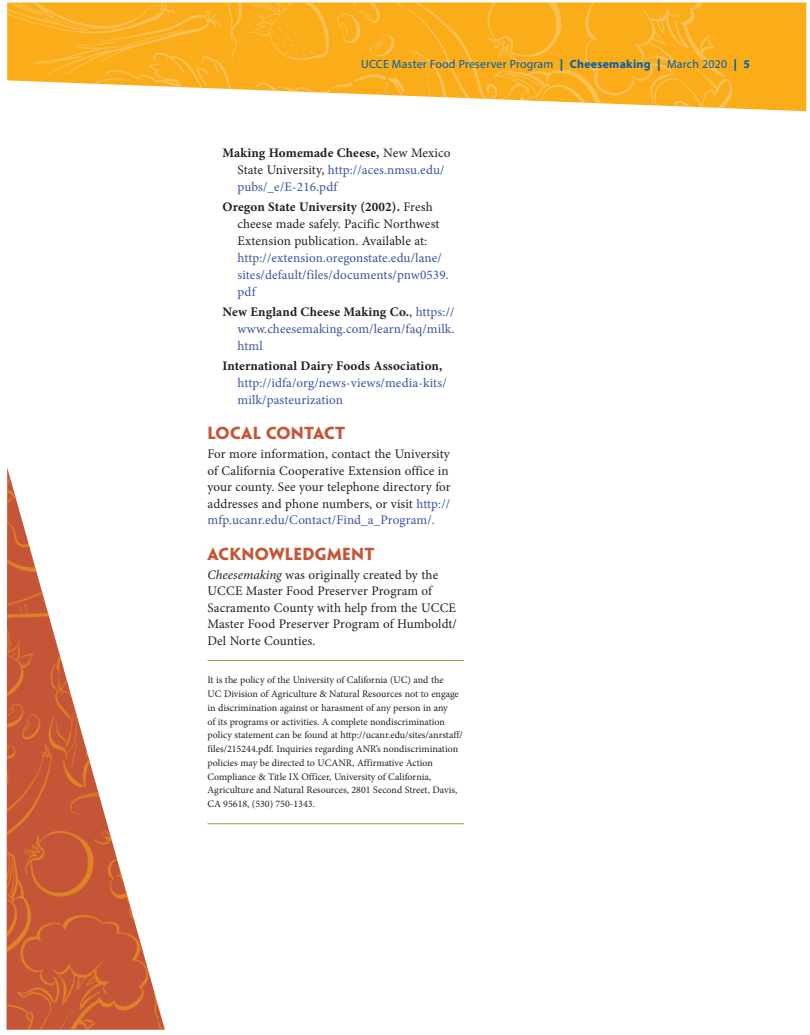
<style>
.page{position:relative;width:810px;height:1035px;background:#fff}
.page>*{position:absolute;margin:0;border:0;box-sizing:border-box;transform-origin:0 0}
.t1{font:700 15.62px "Penumbra Flare Std";letter-spacing:.02em;color:#c55536}
.t2{font:13.12px/16.6px "Minion Pro";letter-spacing:.01em;color:#231f20}
.t3{font:13.12px/16.9px "Minion Pro";letter-spacing:.01em;color:#3853a3}
.t4{font:700 13.12px "Minion Pro";letter-spacing:.01em;color:#231f20}
.t5{font:11.88px "Myriad Pro";letter-spacing:.02em;color:#015fae}
.t6{font:10px/13.8px "Minion Pro";color:#231f20}
.s1{font-weight:900}
.s2{font-weight:700}
.s3{font-weight:700;color:#231f20}
.s4{color:#231f20}
.s5{color:#3853a3}
.s6{font-style:italic}
</style>
<div class="page">
<img style="left:6px;top:467px;width:159px;height:563px">
<img style="left:7px;top:2px;width:799px;height:109px">
<hr style="left:208px;top:660px;width:256px;height:1px;background:#919a47">
<hr style="left:208px;top:823px;width:256px;height:1px;background:#919a47">
<p class="t5" style="left:361px;top:56px;width:391px">UCCE Master Food Preserver Program <span class="s1">|</span> <span class="s2">Cheesemaking</span> <span class="s1">|</span> March 2020 <span class="s1">|</span> <span class="s2">5</span></p>
<h2 class="t3" style="left:238px;top:145px;width:215px;text-indent:-15px"><span class="s3">Making Homemade Cheese,</span> <span class="s4">New Mexico<br>State University,</span> http://aces.nmsu.edu/ pubs/_e/E-216.pdf</h2>
<h2 class="t2" style="left:238px;top:199px;width:204px;text-indent:-15px"><span class="s2">Oregon State University (2002).</span> Fresh cheese made safely. Pacific Northwest<br>Extension publication. Available at:</h2>
<h2 class="t3" style="left:238px;top:249px;width:213px">http://extension.oregonstate.edu/lane/ sites/default/files/documents/pnw0539. pdf</h2>
<h2 class="t3" style="left:238px;top:304px;width:219px;text-align:justify;text-indent:-15px"><span class="s3">New England Cheese Making Co.</span><span class="s4">,</span> https:// www.cheesemaking.com/learn/faq/milk. html</h2>
<h2 class="t4" style="left:222px;top:357px;width:221px">International Dairy Foods Association,</h2>
<h2 class="t3" style="left:238px;top:375px;width:211px">http://idfa/org/news-views/media-kits/ milk/pasteurization</h2>
<h1 class="t1" style="left:208px;top:423px;width:139px">LOCAL CONTACT</h1>
<h2 class="t2" style="left:208px;top:446px;width:245px">For more information, contact the University of California Cooperative Extension office in your county. See your telephone directory for addresses and phone numbers, or visit <span class="s5">http:// mfp.ucanr.edu/Contact/Find_a_Program/.</span></h2>
<h1 class="t1" style="left:208px;top:544px;width:168px">ACKNOWLEDGMENT</h1>
<h2 class="t2" style="left:208px;top:566px;width:251px"><span class="s6">Cheesemaking</span> was originally created by the UCCE Master Food Preserver Program of Sacramento County with help from the UCCE Master Food Preserver Program of Humboldt/ Del Norte Counties.</h2>
<p class="t6" style="left:208px;top:673px;width:257px">It is the policy of the University of California (UC) and the<br>UC Division of Agriculture &amp; Natural Resources not to engage in discrimination against or harasment of any person in any<br>of its programs or activities. A complete nondiscrimination policy statement can be found at http://ucanr.edu/sites/anrstaff/ files/215244.pdf. Inquiries regarding ANR’s nondiscrimination policies may be directed to UCANR, Affirmative Action Compliance &amp; Title IX Officer, University of California, Agriculture and Natural Resources, 2801 Second Street, Davis, CA 95618, (530) 750-1343.</p>
</div>
